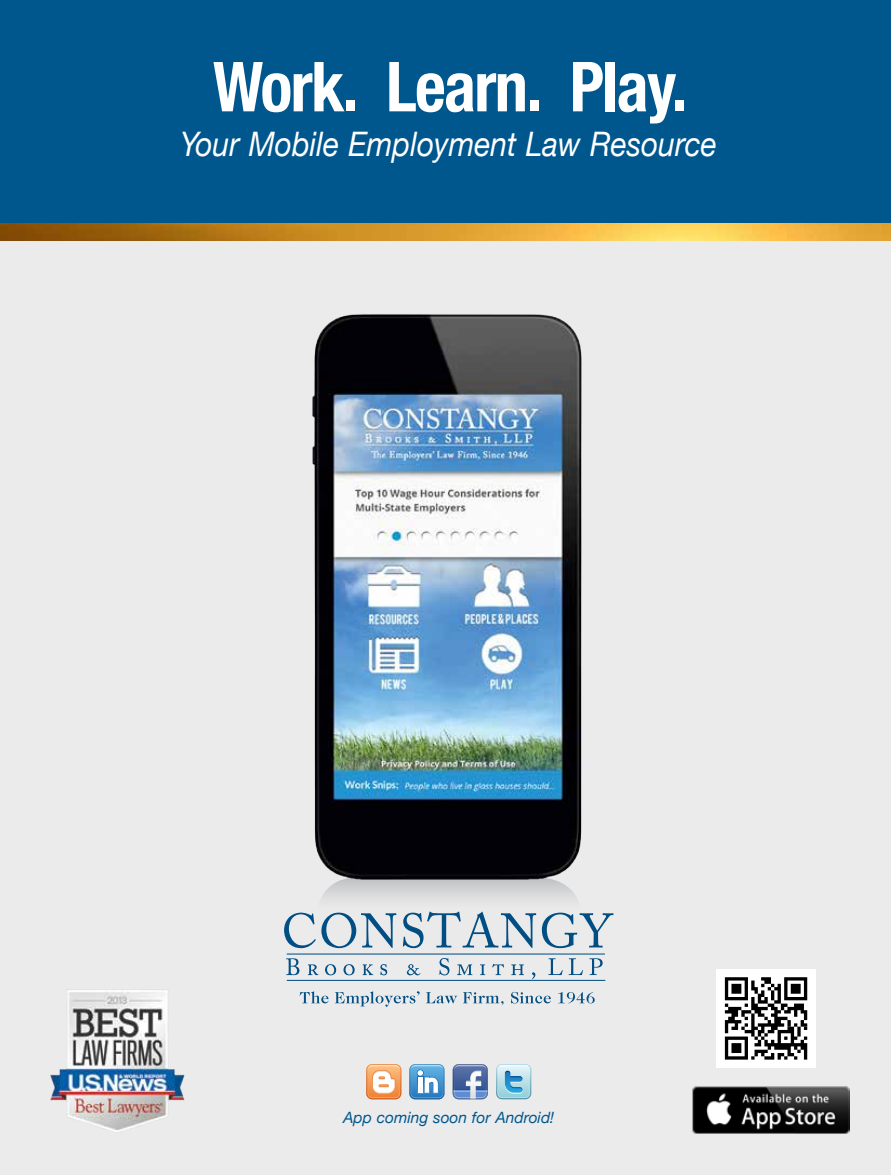
<style>
.page{position:relative;width:891px;height:1175px;background:#fff}
.page>*{position:absolute;margin:0;border:0;box-sizing:border-box;transform-origin:0 0}
.t1{font:700 condensed 69px "Helvetica Neue";letter-spacing:-.025em;color:#fff;scale:.96 1}
.t2{font:italic 33.75px "Helvetica Neue";color:#fff;scale:.89 1}
.t3{font:italic 15.6px "Helvetica Neue";color:#00578e}
</style>
<div class="page">
<div style="left:0;top:236px;width:891px;height:938px;background:#ebebec"></div>
<img style="left:0;top:223px;width:891px;height:18px">
<div style="left:0;top:0;width:891px;height:223px;background:#00578e"></div>
<img style="left:693px;top:1086px;width:156px;height:47px">
<hr style="left:287px;top:979px;width:318px;height:1px;background:#004e84">
<svg style="left:300px;top:991px;width:29px;height:12px"></svg>
<svg style="left:335px;top:991px;width:85px;height:15px"></svg>
<svg style="left:426px;top:992px;width:31px;height:11px"></svg>
<svg style="left:463px;top:992px;width:41px;height:13px"></svg>
<svg style="left:511px;top:991px;width:40px;height:12px"></svg>
<svg style="left:558px;top:992px;width:37px;height:11px"></svg>
<svg style="left:284px;top:913px;width:329px;height:66px"></svg>
<img style="left:297px;top:314px;width:304px;height:633px">
<img style="left:50px;top:989px;width:135px;height:143px">
<svg style="left:366px;top:1064px;width:35px;height:35px"></svg>
<svg style="left:496px;top:1064px;width:35px;height:35px"></svg>
<svg style="left:453px;top:1064px;width:35px;height:35px"></svg>
<svg style="left:409px;top:1064px;width:35px;height:35px"></svg>
<div style="left:716px;top:969px;width:100px;height:98px;background:#fff"></div>
<svg style="left:725px;top:977px;width:82px;height:82px"></svg>
<h1 class="t1" style="left:213px;top:45px;width:495px">Work. Learn. Play.</h1>
<p class="t2" style="left:181px;top:116px;width:604px">Your Mobile Employment Law Resource</p>
<p class="t3" style="left:343px;top:1104px;width:213px">App coming soon for Android!</p>
</div>
